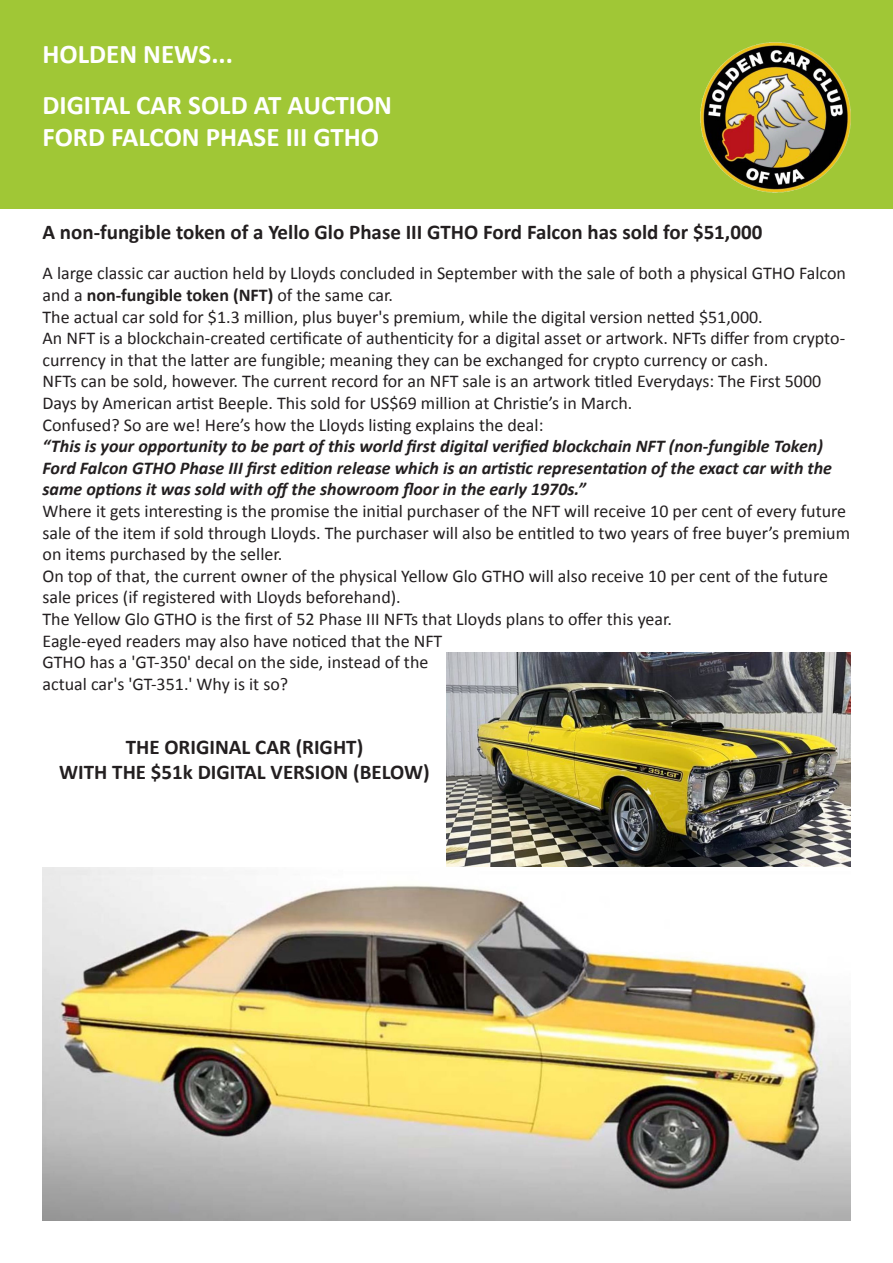
<style>
.page{position:relative;width:893px;height:1263px;background:#fff}
.page>*{position:absolute;margin:0;border:0;box-sizing:border-box;transform-origin:0 0}
.t1{font:700 27px "Calibri";color:#fff}
.t2{font:700 21px "Calibri";color:#231f20}
.t3{font:18px/21.6px "Calibri";color:#231f20}
.t4{font:italic 700 18px/21.6px "Calibri";color:#231f20}
.s1{font-weight:700}
</style>
<div class="page">
<div style="left:0;top:0;width:893px;height:208px;background:#a0c736"></div>
<img style="left:700px;top:43px;width:150px;height:150px">
<img style="left:446px;top:653px;width:404px;height:214px">
<img style="left:43px;top:867px;width:807px;height:353px">
<p class="t1" style="left:43px;top:35px;width:192px">HOLDEN NEWS...</p>
<p class="t1" style="left:43px;top:86px;width:351px">DIGITAL CAR SOLD AT AUCTION</p>
<p class="t1" style="left:43px;top:118px;width:338px">FORD FALCON PHASE III GTHO</p>
<p class="t2" style="left:43px;top:217px;width:721px">A non-fungible token of a Yello Glo Phase III GTHO Ford Falcon has sold for $51,000</p>
<p class="t3" style="left:43px;top:262px;width:805px">A large classic car auction held by Lloyds concluded in September with the sale of both a physical GTHO Falcon and a <span class="s1">non-fungible token (NFT)</span> of the same car.</p>
<p class="t3" style="left:43px;top:305px;width:722px">The actual car sold for $1.3 million, plus buyer's premium, while the digital version netted $51,000.</p>
<p class="t3" style="left:43px;top:327px;width:804px">An NFT is a blockchain-created certificate of authenticity for a digital asset or artwork. NFTs differ from crypto&shy;currency in that the latter are fungible; meaning they can be exchanged for crypto currency or cash.</p>
<p class="t3" style="left:43px;top:370px;width:780px">NFTs can be sold, however. The current record for an NFT sale is an artwork titled Everydays: The First 5000<br>Days by American artist Beeple. This sold for US$69 million at Christie’s in March.</p>
<p class="t3" style="left:43px;top:413px;width:502px">Confused? So are we! Here’s how the Lloyds listing explains the deal:</p>
<p class="t4" style="left:43px;top:435px;width:791px">“This is your opportunity to be part of this world first digital verified blockchain NFT (non-fungible Token)<br>Ford Falcon GTHO Phase III first edition release which is an artistic representation of the exact car with the same options it was sold with off the showroom floor in the early 1970s.”</p>
<p class="t3" style="left:43px;top:500px;width:809px">Where it gets interesting is the promise the initial purchaser of the NFT will receive 10 per cent of every future sale of the item if sold through Lloyds. The purchaser will also be entitled to two years of free buyer’s premium on items purchased by the seller.</p>
<p class="t3" style="left:43px;top:564px;width:787px">On top of that, the current owner of the physical Yellow Glo GTHO will also receive 10 per cent of the future sale prices (if registered with Lloyds beforehand).</p>
<p class="t3" style="left:43px;top:608px;width:631px">The Yellow Glo GTHO is the first of 52 Phase III NFTs that Lloyds plans to offer this year.</p>
<p class="t3" style="left:43px;top:629px;width:401px">Eagle-eyed readers may also have noticed that the NFT<br>GTHO has a 'GT-350' decal on the side, instead of the actual car's 'GT-351.' Why is it so?</p>
<p class="t2" style="left:126px;top:732px;width:239px">THE ORIGINAL CAR (RIGHT)</p>
<p class="t2" style="left:59px;top:757px;width:372px">WITH THE $51k DIGITAL VERSION (BELOW)</p>
</div>
